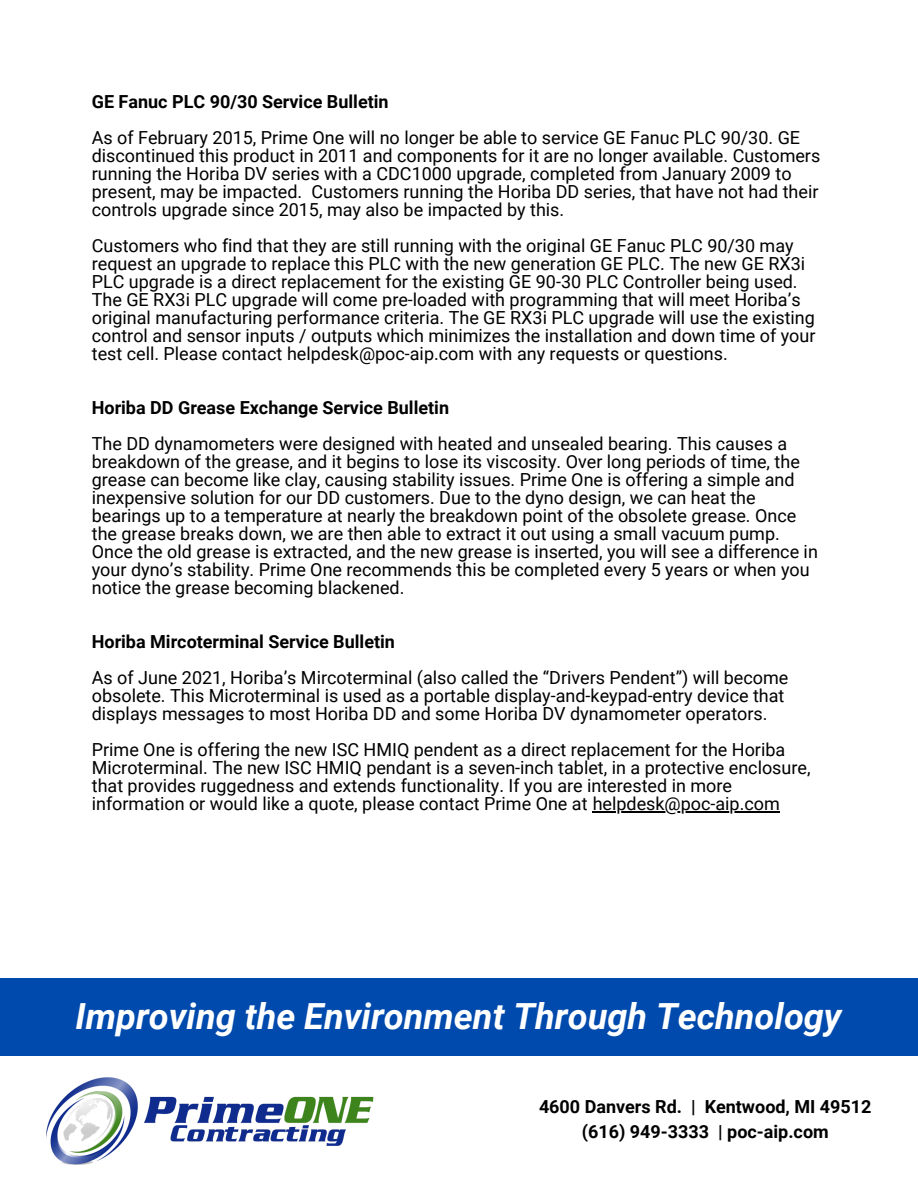
<style>
.page{position:relative;width:918px;height:1188px;background:#fff}
.page>*{position:absolute;margin:0;border:0;box-sizing:border-box;transform-origin:0 0}
.t1{font:italic 700 36px "Roboto";color:#fff}
.t2{font:18px/18px "Roboto";color:#000}
.t3{font:700 18px/24.8px "Roboto";color:#000;text-align:center}
</style>
<div class="page">
<div style="left:0;top:978px;width:918px;height:78px;background:#004aad"></div>
<img style="left:46px;top:1077px;width:328px;height:88px">
<hr style="left:593px;top:811px;width:187px;height:1px;background:#000">
<p class="t3" style="left:92px;top:90px;width:298px">GE Fanuc PLC 90/30 Service Bulletin</p>
<p class="t2" style="left:92px;top:129px;width:730px">As of February 2015, Prime One will no longer be able to service GE Fanuc PLC 90/30. GE discontinued this product in 2011 and components for it are no longer available. Customers running the Horiba DV series with a CDC1000 upgrade, completed from January 2009 to present, may be impacted. Customers running the Horiba DD series, that have not had their controls upgrade since 2015, may also be impacted by this.</p>
<p class="t2" style="left:92px;top:237px;width:725px">Customers who find that they are still running with the original GE Fanuc PLC 90/30 may request an upgrade to replace this PLC with the new generation GE PLC. The new GE RX3i PLC upgrade is a direct replacement for the existing GE 90-30 PLC Controller being used.<br>The GE RX3i PLC upgrade will come pre-loaded with programming that will meet Horiba’s original manufacturing performance criteria. The GE RX3i PLC upgrade will use the existing control and sensor inputs / outputs which minimizes the installation and down time of your test cell. Please contact helpdesk@poc-aip.com with any requests or questions.</p>
<p class="t3" style="left:92px;top:396px;width:359px">Horiba DD Grease Exchange Service Bulletin</p>
<p class="t2" style="left:92px;top:435px;width:728px">The DD dynamometers were designed with heated and unsealed bearing. This causes a breakdown of the grease, and it begins to lose its viscosity. Over long periods of time, the grease can become like clay, causing stability issues. Prime One is offering a simple and inexpensive solution for our DD customers. Due to the dyno design, we can heat the bearings up to a temperature at nearly the breakdown point of the obsolete grease. Once the grease breaks down, we are then able to extract it out using a small vacuum pump.<br>Once the old grease is extracted, and the new grease is inserted, you will see a difference in your dyno’s stability. Prime One recommends this be completed every 5 years or when you notice the grease becoming blackened.</p>
<p class="t3" style="left:92px;top:630px;width:305px">Horiba Mircoterminal Service Bulletin</p>
<p class="t2" style="left:92px;top:669px;width:698px">As of June 2021, Horiba’s Mircoterminal (also called the “Drivers Pendent”) will become obsolete. This Microterminal is used as a portable display-and-keypad-entry device that displays messages to most Horiba DD and some Horiba DV dynamometer operators.</p>
<p class="t2" style="left:92px;top:741px;width:720px">Prime One is offering the new ISC HMIQ pendent as a direct replacement for the Horiba Microterminal. The new ISC HMIQ pendant is a seven-inch tablet, in a protective enclosure, that provides ruggedness and extends functionality. If you are interested in more information or would like a quote, please contact Prime One at helpdesk@poc-aip.com</p>
<h1 class="t1" style="left:75px;top:996px;width:768px">Improving the Environment Through Technology</h1>
<p class="t3" style="left:539px;top:1094px;width:334px">4600 Danvers Rd. | Kentwood, MI 49512 (616) 949-3333 | poc-aip.com</p>
</div>
